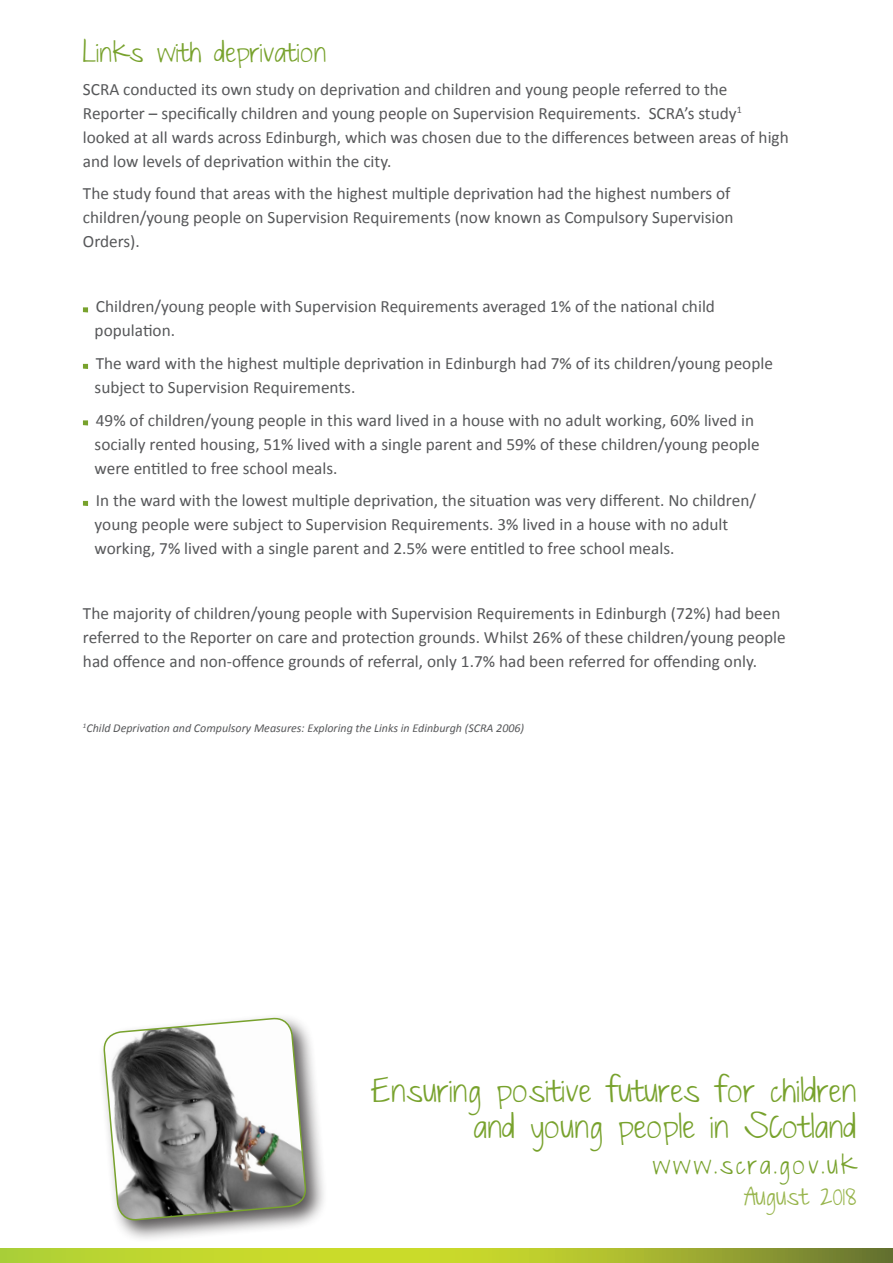
<style>
.page{position:relative;width:893px;height:1263px;background:#fff}
.page>*{position:absolute;margin:0;border:0;box-sizing:border-box;transform-origin:0 0}
.t1{font:30px "Just The Way You Are";color:#78a22d}
._1_Heading{font:25.5px "Just The Way You Are";color:#78a22d}
.t2{font:24px "Just The Way You Are";letter-spacing:.1em;color:#78a22d}
.t3{font:22.5px "Just The Way You Are";color:#98b54d}
._2_Body{font:17.25px/24px "Calibri";color:#57585a}
._2_Body-2{font:italic 12px "Calibri";color:#57585a}
</style>
<div class="page">
<svg style="left:83px;top:307px;width:5px;height:5px"></svg>
<svg style="left:83px;top:364px;width:5px;height:5px"></svg>
<svg style="left:83px;top:420px;width:5px;height:5px"></svg>
<svg style="left:83px;top:501px;width:5px;height:5px"></svg>
<div style="left:98px;top:1013px;width:230px;height:230px;background:#231f20;opacity:.75"></div>
<svg style="left:103px;top:1017px;width:204px;height:220px"></svg>
<svg style="left:0;top:1248px;width:893px;height:15px"></svg>
<p class="_1_Heading" style="left:83px;top:39px;width:245px">Links with deprivation</p>
<p class="_2_Body" style="left:83px;top:77px;width:707px">SCRA conducted its own study on deprivation and children and young people referred to the Reporter – specifically children and young people on Supervision Requirements. SCRA’s study<sup>1 </sup>looked at all wards across Edinburgh, which was chosen due to the differences between areas of high and low levels of deprivation within the city.</p>
<p class="_2_Body" style="left:83px;top:182px;width:652px">The study found that areas with the highest multiple deprivation had the highest numbers of children/young people on Supervision Requirements (now known as Compulsory Supervision<br>Orders).</p>
<p class="_2_Body" style="left:95px;top:295px;width:622px">Children/young people with Supervision Requirements averaged 1% of the national child population.</p>
<p class="_2_Body" style="left:95px;top:351px;width:680px">The ward with the highest multiple deprivation in Edinburgh had 7% of its children/young people subject to Supervision Requirements.</p>
<p class="_2_Body" style="left:95px;top:408px;width:667px">49% of children/young people in this ward lived in a house with no adult working, 60% lived in socially rented housing, 51% lived with a single parent and 59% of these children/young people were entitled to free school meals.</p>
<p class="_2_Body" style="left:95px;top:488px;width:663px">In the ward with the lowest multiple deprivation, the situation was very different. No children/ young people were subject to Supervision Requirements. 3% lived in a house with no adult working, 7% lived with a single parent and 2.5% were entitled to free school meals.</p>
<p class="_2_Body" style="left:83px;top:601px;width:704px">The majority of children/young people with Supervision Requirements in Edinburgh (72%) had been referred to the Reporter on care and protection grounds. Whilst 26% of these children/young people had offence and non-offence grounds of referral, only 1.7% had been referred for offending only.</p>
<p class="_2_Body-2" style="left:83px;top:720px;width:443px"><sup>1</sup>Child Deprivation and Compulsory Measures: Exploring the Links in Edinburgh (SCRA 2006)</p>
<p class="t1" style="left:372px;top:1074px;width:486px">Ensuring positive futures for children</p>
<p class="t1" style="left:473px;top:1110px;width:385px">and young people in SCotland</p>
<p class="t2" style="left:652px;top:1151px;width:206px">www.scra.gov.uk</p>
<p class="t3" style="left:744px;top:1184px;width:114px">August 2018</p>
</div>
